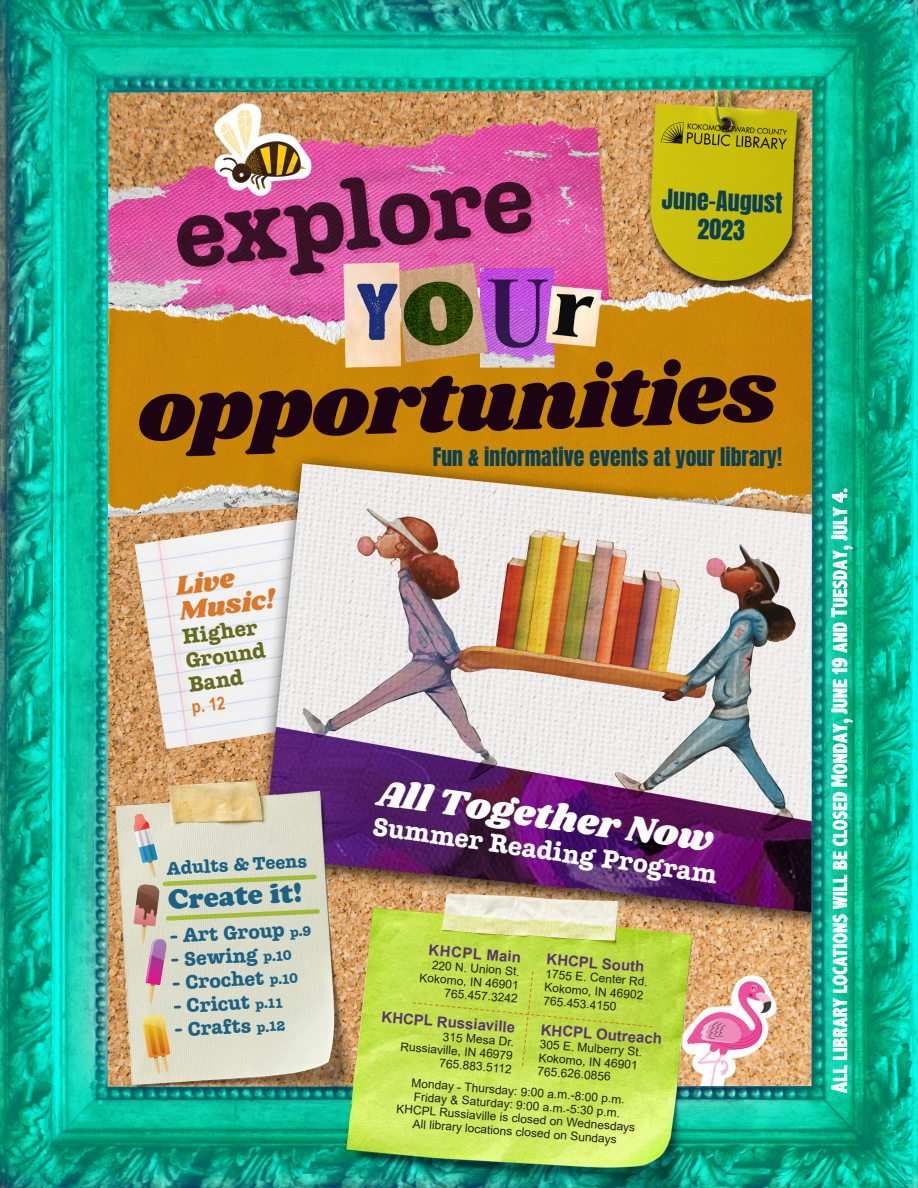
<style>
.page{position:relative;width:918px;height:1188px;background:#fff}
.page>*{position:absolute;margin:0;border:0;box-sizing:border-box;transform-origin:0 0}
.t1{font:37.5px "Shrikhand";color:#fff}
.t2{font:900 28.5px "Cooper";color:#1b6284}
.t3{font:27px/25.8px "Shrikhand";color:#db7727}
.t4{font:25.5px "Margot";color:#fff}
.t5{font:24px/28.8px "Anton";color:#094052;text-align:center}
.t6{font:21.75px "Anton";color:#094052}
.t7{font:21px/24px "Margot";color:#666a1c}
.t8{font:19.5px "Margot";color:#1b6284}
.t9{font:18px "Margot";color:#1b6284}
.t10{font:700 18px "Arial Narrow";color:#db7727}
.t11{font:700 15px "Arial";color:#593574}
.t12{font:12px/13.6px "Arial";color:#231f20}
.s1{font-size:13.5px}
</style>
<div class="page">
<img style="left:0;top:0;width:918px;height:1188px">
<svg style="left:164px;top:907px;width:158px;height:16px;background:#c9d2a0"></svg>
<svg style="left:161px;top:872px;width:157px;height:17px;background:#cbd3a3"></svg>
<svg style="left:831px;top:488px;width:22px;height:605px"></svg>
<svg style="left:411px;top:970px;width:243px;height:97px;background:#c0dd4a"></svg>
<p class="t5" style="left:662px;top:186px;width:122px;rotate:2deg">June-August<br>2023</p>
<p class="t3" style="left:174px;top:575px;width:98px;rotate:-8deg">Live<br>Music!</p>
<p class="t7" style="left:181px;top:626px;width:82px;rotate:-8deg">Higher<br>Ground<br>Band</p>
<p class="t10" style="left:190px;top:693px;width:35px;rotate:-7deg">p. 12</p>
<p class="t6" style="left:433px;top:446px;width:351px">Fun &amp; informative events at your library!</p>
<p class="t1" style="left:381px;top:766px;width:340px;rotate:8deg">All Together Now</p>
<p class="t4" style="left:375px;top:811px;width:349px;rotate:8deg">Summer Reading Program</p>
<p class="t9" style="left:166px;top:858px;width:142px;rotate:-3deg">Adults &amp; Teens</p>
<p class="t2" style="left:167px;top:883px;width:136px;rotate:-3deg">Create it!</p>
<p class="t8" style="left:169px;top:925px;width:143px;rotate:-3deg">- Art Group <span class="s1">p.9</span></p>
<p class="t8" style="left:171px;top:948px;width:122px;rotate:-3deg">- Sewing <span class="s1">p.10</span></p>
<p class="t8" style="left:172px;top:971px;width:127px;rotate:-3deg">- Crochet <span class="s1">p.10</span></p>
<p class="t8" style="left:173px;top:995px;width:111px;rotate:-3deg">- Cricut <span class="s1">p.11</span></p>
<p class="t8" style="left:174px;top:1018px;width:112px;rotate:-3deg">- Crafts <span class="s1">p.12</span></p>
<p class="t11" style="left:542px;top:1018px;width:123px;rotate:5deg">KHCPL Outreach</p>
<p class="t11" style="left:430px;top:939px;width:94px;rotate:5deg">KHCPL Main</p>
<p class="t12" style="left:421px;top:957px;width:101px;text-align:right;rotate:5deg">220 N. Union St.<br>Kokomo, IN 46901<br>765.457.3242</p>
<p class="t11" style="left:548px;top:948px;width:100px;rotate:5deg">KHCPL South</p>
<p class="t12" style="left:546px;top:966px;width:104px;rotate:5deg">1755 E. Center Rd.<br>Kokomo, IN 46902<br>765.453.4150</p>
<p class="t11" style="left:383px;top:1006px;width:135px;rotate:5deg">KHCPL Russiaville</p>
<p class="t12" style="left:402px;top:1026px;width:114px;text-align:right;rotate:5deg">315 Mesa Dr.<br>Russiaville, IN 46979<br>765.883.5112</p>
<p class="t12" style="left:540px;top:1037px;width:104px;rotate:5deg">305 E. Mulberry St.<br>Kokomo, IN 46901<br>765.626.0856</p>
<p class="t12" style="left:412px;top:1075px;width:215px;rotate:5deg">Monday - Thursday: 9:00 a.m.-8:00 p.m.</p>
<p class="t12" style="left:415px;top:1089px;width:208px;rotate:5deg">Friday &amp; Saturday: 9:00 a.m.-5:30 p.m.</p>
<p class="t12" style="left:397px;top:1101px;width:241px;rotate:5deg">KHCPL Russiaville is closed on Wednesdays</p>
<p class="t12" style="left:414px;top:1116px;width:206px;rotate:5deg">All library locations closed on Sundays</p>
</div>
